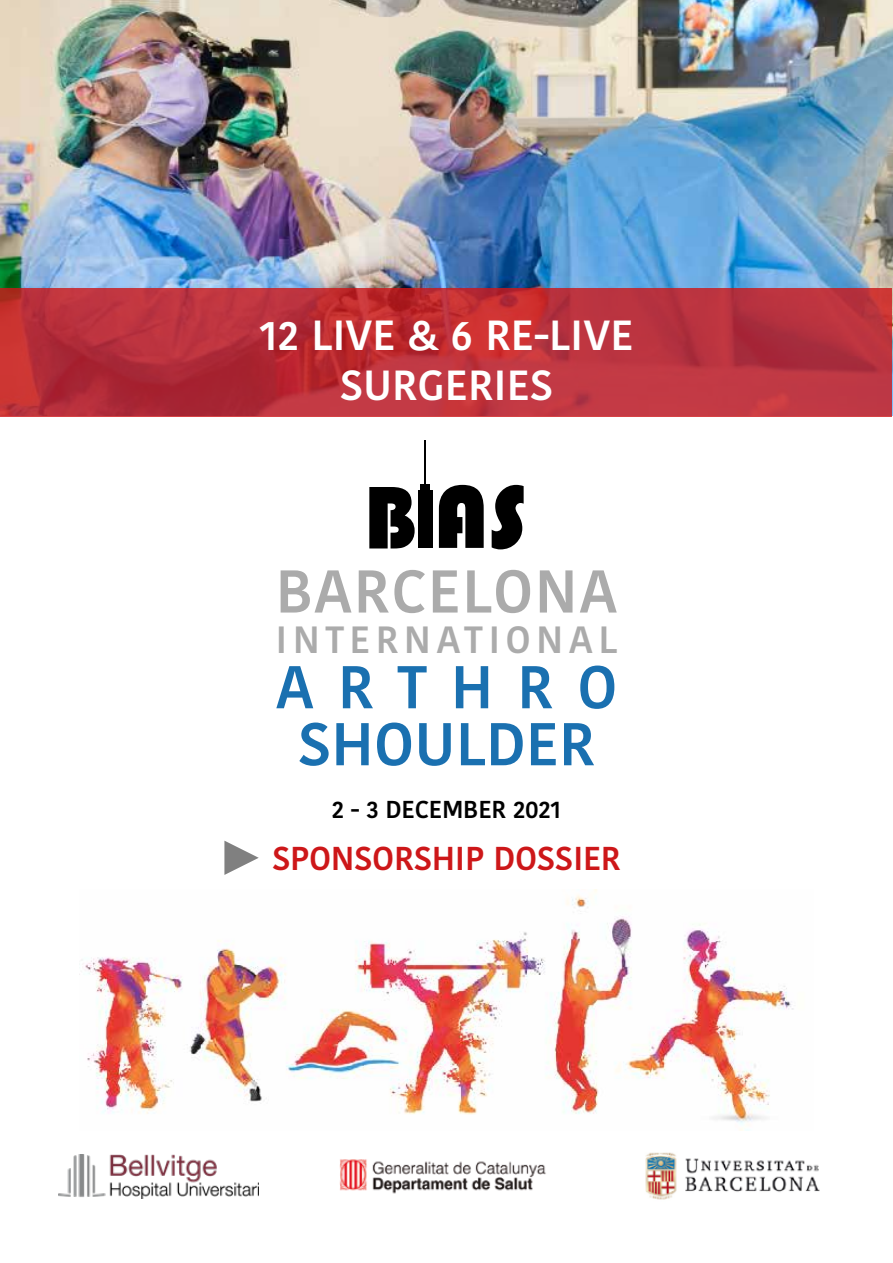
<style>
.page{position:relative;width:893px;height:1263px;background:#fff}
.page>*{position:absolute;margin:0;border:0;box-sizing:border-box;transform-origin:0 0}
.t1{font:600 60.15px/57px "Kohinoor Telugu";color:#1a70b0;text-align:center}
.t2{font:600 60.15px "Kohinoor Telugu";letter-spacing:.02em;color:#ababab}
.t3{font:600 42px/49.5px "Kohinoor Telugu";color:#fff;text-align:center}
.t4{font:600 37.8px "Kohinoor Telugu";letter-spacing:.14em;color:#ababab}
.t5{font:600 33px "Kohinoor Telugu";letter-spacing:-.01em;color:#cd1719}
.t6{font:600 24.45px "Kohinoor Telugu";letter-spacing:-.01em;color:#000}
</style>
<div class="page">
<img style="left:0;top:0;width:893px;height:415px">
<img style="left:645px;top:1152px;width:175px;height:48px">
<img style="left:59px;top:1155px;width:200px;height:44px">
<img style="left:339px;top:1159px;width:207px;height:35px">
<hr style="left:424px;top:440px;width:2px;height:52px;background:#000">
<div style="left:418px;top:491px;width:14px;height:57px;background:#000"></div>
<div style="left:421px;top:485px;width:9px;height:6px;background:#000"></div>
<svg style="left:369px;top:487px;width:46px;height:61px;background:#2e2e2e"></svg>
<svg style="left:439px;top:485px;width:85px;height:64px"></svg>
<svg style="left:0;top:288px;width:892px;height:129px;background:#ba313b"></svg>
<svg style="left:224px;top:841px;width:35px;height:34px"></svg>
<img style="left:79px;top:890px;width:715px;height:240px">
<p class="t3" style="left:260px;top:311px;width:375px">12 LIVE &amp; 6 RE-LIVE<br>SURGERIES</p>
<h1 class="t2" style="left:276px;top:557px;width:343px">BARCELONA</h1>
<p class="t4" style="left:276px;top:617px;width:343px">INTERNATIONAL</p>
<h1 class="t1" style="left:276px;top:659px;width:343px">ARTHRO<br>SHOULDER</h1>
<p class="t6" style="left:332px;top:795px;width:231px">2 - 3 DECEMBER 2021</p>
<p class="t5" style="left:272px;top:839px;width:350px">SPONSORSHIP DOSSIER</p>
</div>
